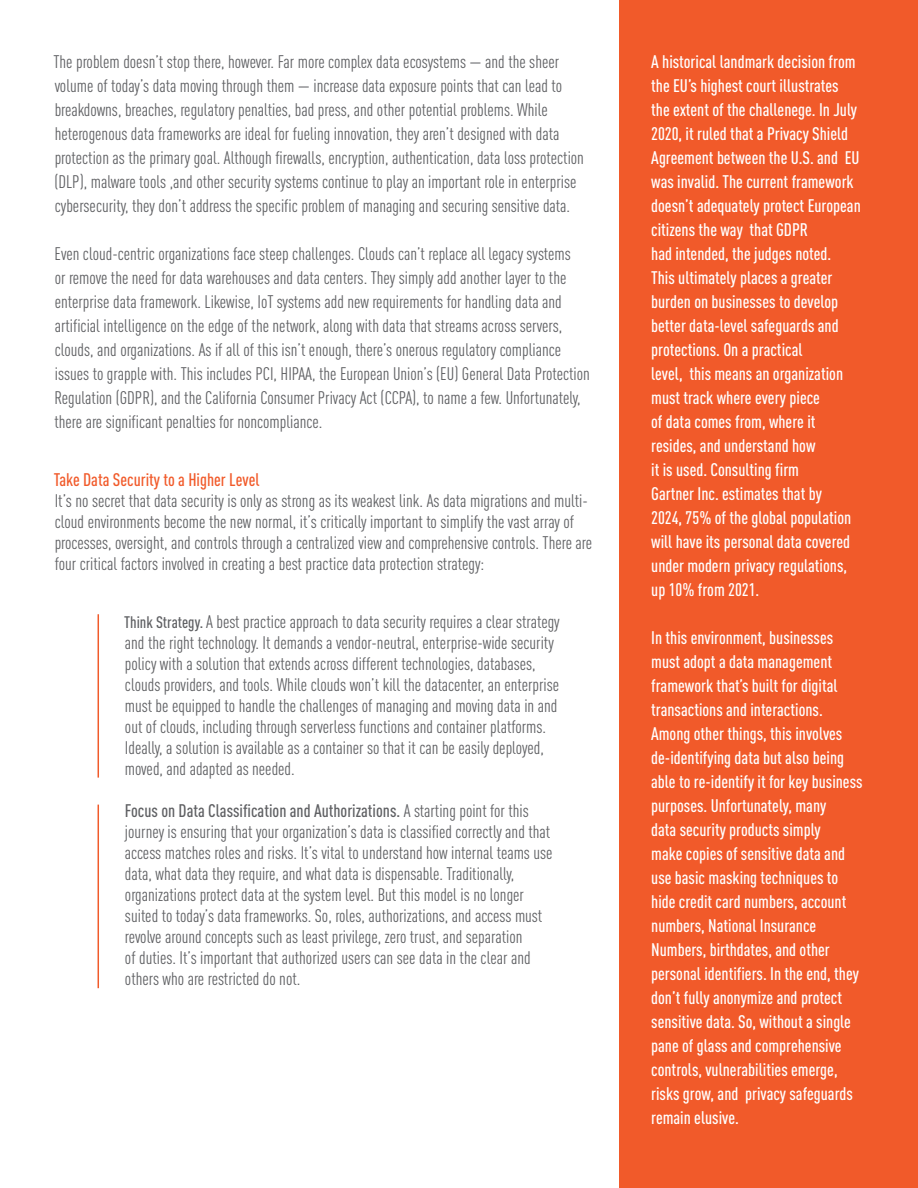
<style>
.page{position:relative;width:918px;height:1188px;background:#fff}
.page>*{position:absolute;margin:0;border:0;box-sizing:border-box;transform-origin:0 0}
.t1{font:condensed 18px/21px "DIN Pro";color:#5f6063}
.t2{font:500 condensed 18px/24px "DIN Pro";color:#fff}
.t3{font:500 condensed 18px "DIN Pro";color:#f15a2a}
.s1{font-weight:500;font-size:16.5px}
.s2{font-weight:500}
</style>
<div class="page">
<div style="left:619px;top:1px;width:298px;height:1187px;background:#f15a2a"></div>
<hr style="left:98px;top:614px;width:1px;height:164px;background:#f15a2a">
<hr style="left:98px;top:805px;width:1px;height:183px;background:#f15a2a">
<p class="t1" style="left:53px;top:48px;width:532px;line-height:24px">The problem doesn’t stop there, however. Far more complex data ecosystems — and the sheer volume of today’s data moving through them — increase data exposure points that can lead to breakdowns, breaches, regulatory penalties, bad press, and other potential problems. While heterogenous data frameworks are ideal for fueling innovation, they aren’t designed with data protection as the primary goal. Although firewalls, encryption, authentication, data loss protection (DLP), malware tools ,and other security systems continue to play an important role in enterprise cybersecurity, they don’t address the specific problem of managing and securing sensitive data.</p>
<p class="t1" style="left:54px;top:240px;width:537px;line-height:24px">Even cloud-centric organizations face steep challenges. Clouds can’t replace all legacy systems<br>or remove the need for data warehouses and data centers. They simply add another layer to the enterprise data framework. Likewise, IoT systems add new requirements for handling data and artificial intelligence on the edge of the network, along with data that streams across servers, clouds, and organizations. As if all of this isn’t enough, there’s onerous regulatory compliance issues to grapple with. This includes PCI, HIPAA, the European Union’s (EU) General Data Protection Regulation (GDPR), and the California Consumer Privacy Act (CCPA), to name a few. Unfortunately, there are significant penalties for noncompliance.</p>
<p class="t3" style="left:54px;top:467px;width:207px">Take Data Security to a Higher Level</p>
<p class="t1" style="left:55px;top:489px;width:539px">It’s no secret that data security is only as strong as its weakest link. As data migrations and multi&shy;cloud environments become the new normal, it’s critically important to simplify the vast array of processes, oversight, and controls through a centralized view and comprehensive controls. There are four critical factors involved in creating a best practice data protection strategy:</p>
<p class="t1" style="left:124px;top:610px;width:437px"><span class="s1">Think Strategy.</span> A best practice approach to data security requires a clear strategy and the right technology. It demands a vendor-neutral, enterprise-wide security policy with a solution that extends across different technologies, databases, clouds providers, and tools. While clouds won’t kill the datacenter, an enterprise must be equipped to handle the challenges of managing and moving data in and out of clouds, including through serverless functions and container platforms.<br>Ideally, a solution is available as a container so that it can be easily deployed, moved, and adapted as needed.</p>
<p class="t1" style="left:125px;top:799px;width:429px"><span class="s2">Focus on Data Classification and Authorizations.</span> A starting point for this journey is ensuring that your organization’s data is classified correctly and that access matches roles and risks. It’s vital to understand how internal teams use data, what data they require, and what data is dispensable. Traditionally, organizations protect data at the system level. But this model is no longer suited to today’s data frameworks. So, roles, authorizations, and access must revolve around concepts such as least privilege, zero trust, and separation<br>of duties. It’s important that authorized users can see data in the clear and others who are restricted do not.</p>
<p class="t2" style="left:651px;top:48px;width:211px">A historical landmark decision from the EU’s highest court illustrates the extent of the challenege. In July<br>2020, it ruled that a Privacy Shield<br>Agreement between the U.S. and EU was invalid. The current framework doesn’t adequately protect European citizens the way that GDPR<br>had intended, the judges noted.<br>This ultimately places a greater burden on businesses to develop better data-level safeguards and protections. On a practical<br>level, this means an organization must track where every piece<br>of data comes from, where it resides, and understand how<br>it is used. Consulting firm<br>Gartner Inc. estimates that by<br>2024, 75% of the global population will have its personal data covered under modern privacy regulations, up 10% from 2021.</p>
<p class="t2" style="left:651px;top:624px;width:213px">In this environment, businesses must adopt a data management framework that’s built for digital transactions and interactions.<br>Among other things, this involves de-identifying data but also being able to re-identify it for key business purposes. Unfortunately, many<br>data security products simply<br>make copies of sensitive data and use basic masking techniques to hide credit card numbers, account numbers, National Insurance<br>Numbers, birthdates, and other personal identifiers. In the end, they don’t fully anonymize and protect sensitive data. So, without a single pane of glass and comprehensive controls, vulnerabilities emerge, risks grow, and privacy safeguards remain elusive.</p>
</div>
